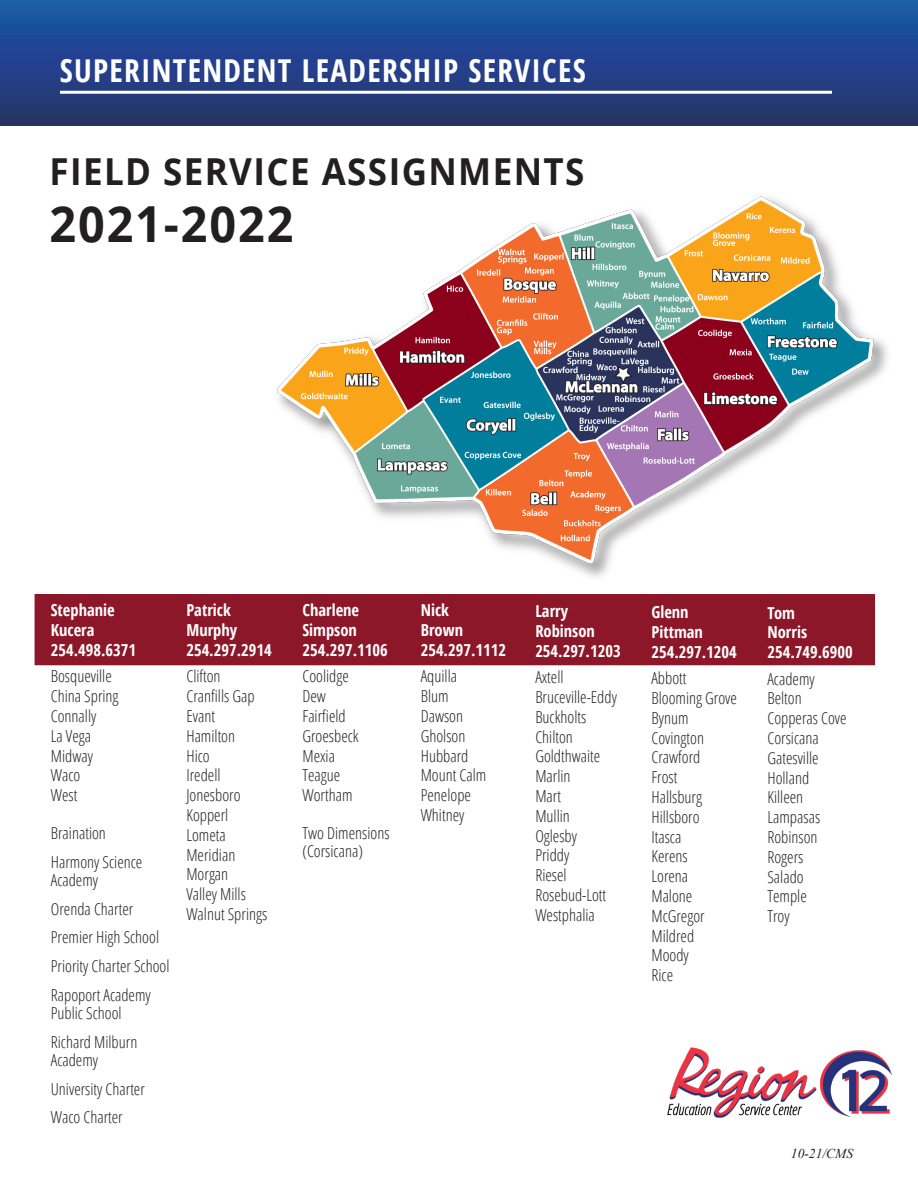
<style>
.page{position:relative;width:918px;height:1188px;background:#fff}
.page>*{position:absolute;margin:0;border:0;box-sizing:border-box;transform-origin:0 0}
.t1{font:700 49.8px "Open Sans";letter-spacing:.04em;color:#231f20;scale:.94 1}
.t2{font:700 37.2px "Open Sans";letter-spacing:.04em;color:#231f20;scale:.94 1}
.t3{font:700 condensed 31.5px "Open Sans";letter-spacing:.04em;color:#fff}
.t4{font:300 condensed 16.5px/18px "Open Sans";color:#231f20}
.t5{font:700 condensed 16.5px "Open Sans";color:#fff}
.t6{font:italic 13.5px "Times New Roman";color:#231f20}
</style>
<div class="page">
<div style="left:35px;top:594px;width:840px;height:71px;background:#8b1729"></div>
<img style="left:277px;top:196px;width:611px;height:381px">
<div style="left:0;top:0;width:918px;height:126px;background:linear-gradient(to bottom,#1959ab,#2a3269)"></div>
<hr style="left:60px;top:91px;width:772px;height:3px;background:#fff">
<img style="left:667px;top:1047px;width:225px;height:71px">
<p class="t3" style="left:60px;top:49px;width:527px">SUPERINTENDENT LEADERSHIP SERVICES</p>
<p class="t2" style="left:49px;top:145px;width:571px">FIELD SERVICE ASSIGNMENTS</p>
<p class="t1" style="left:49px;top:189px;width:261px">2021-2022</p>
<p class="t5" style="left:51px;top:599px;width:65px">Stephanie</p>
<p class="t5" style="left:51px;top:619px;width:45px">Kucera</p>
<p class="t5" style="left:51px;top:638px;width:87px">254.498.6371</p>
<p class="t4" style="left:51px;top:667px;width:63px">Bosqueville</p>
<p class="t4" style="left:51px;top:687px;width:69px">China Spring</p>
<p class="t4" style="left:51px;top:706px;width:47px">Connally</p>
<p class="t4" style="left:51px;top:726px;width:42px">La Vega</p>
<p class="t4" style="left:51px;top:746px;width:44px">Midway</p>
<p class="t4" style="left:51px;top:766px;width:31px">Waco</p>
<p class="t4" style="left:51px;top:786px;width:28px">West</p>
<p class="t4" style="left:51px;top:823px;width:57px">Braination</p>
<p class="t4" style="left:51px;top:852px;width:93px">Harmony Science<br>Academy</p>
<p class="t4" style="left:51px;top:899px;width:84px">Orenda Charter</p>
<p class="t4" style="left:51px;top:928px;width:110px">Premier High School</p>
<p class="t4" style="left:51px;top:957px;width:120px">Priority Charter School</p>
<p class="t4" style="left:51px;top:985px;width:102px">Rapoport Academy<br>Public School</p>
<p class="t4" style="left:51px;top:1032px;width:88px">Richard Milburn<br>Academy</p>
<p class="t4" style="left:51px;top:1079px;width:96px">University Charter</p>
<p class="t4" style="left:51px;top:1108px;width:73px">Waco Charter</p>
<p class="t5" style="left:186px;top:599px;width:46px">Patrick</p>
<p class="t5" style="left:186px;top:619px;width:52px">Murphy</p>
<p class="t5" style="left:186px;top:638px;width:87px">254.297.2914</p>
<p class="t4" style="left:186px;top:667px;width:36px">Clifton</p>
<p class="t4" style="left:186px;top:687px;width:70px">Cranfills Gap</p>
<p class="t4" style="left:186px;top:706px;width:30px">Evant</p>
<p class="t4" style="left:186px;top:726px;width:50px">Hamilton</p>
<p class="t4" style="left:186px;top:746px;width:25px">Hico</p>
<p class="t4" style="left:186px;top:766px;width:36px">Iredell</p>
<p class="t4" style="left:186px;top:786px;width:56px">Jonesboro</p>
<p class="t4" style="left:186px;top:805px;width:43px">Kopperl</p>
<p class="t4" style="left:186px;top:825px;width:41px">Lometa</p>
<p class="t4" style="left:186px;top:845px;width:50px">Meridian</p>
<p class="t4" style="left:186px;top:865px;width:43px">Morgan</p>
<p class="t4" style="left:186px;top:885px;width:61px">Valley Mills</p>
<p class="t4" style="left:186px;top:904px;width:82px">Walnut Springs</p>
<p class="t5" style="left:302px;top:599px;width:58px">Charlene</p>
<p class="t5" style="left:302px;top:619px;width:56px">Simpson</p>
<p class="t5" style="left:302px;top:638px;width:87px">254.297.1106</p>
<p class="t4" style="left:302px;top:667px;width:48px">Coolidge</p>
<p class="t4" style="left:302px;top:687px;width:25px">Dew</p>
<p class="t4" style="left:302px;top:706px;width:45px">Fairfield</p>
<p class="t4" style="left:302px;top:726px;width:58px">Groesbeck</p>
<p class="t4" style="left:302px;top:746px;width:34px">Mexia</p>
<p class="t4" style="left:302px;top:766px;width:39px">Teague</p>
<p class="t4" style="left:302px;top:786px;width:52px">Wortham</p>
<p class="t4" style="left:302px;top:823px;width:89px">Two Dimensions (Corsicana)</p>
<p class="t5" style="left:421px;top:599px;width:30px">Nick</p>
<p class="t5" style="left:421px;top:619px;width:44px">Brown</p>
<p class="t5" style="left:421px;top:638px;width:87px">254.297.1112</p>
<p class="t4" style="left:421px;top:667px;width:38px">Aquilla</p>
<p class="t4" style="left:421px;top:687px;width:29px">Blum</p>
<p class="t4" style="left:421px;top:707px;width:44px">Dawson</p>
<p class="t4" style="left:421px;top:726px;width:46px">Gholson</p>
<p class="t4" style="left:421px;top:746px;width:49px">Hubbard</p>
<p class="t4" style="left:421px;top:766px;width:67px">Mount Calm</p>
<p class="t4" style="left:421px;top:786px;width:52px">Penelope</p>
<p class="t4" style="left:421px;top:806px;width:45px">Whitney</p>
<p class="t5" style="left:535px;top:600px;width:34px">Larry</p>
<p class="t5" style="left:535px;top:619px;width:61px">Robinson</p>
<p class="t5" style="left:535px;top:639px;width:87px">254.297.1203</p>
<p class="t4" style="left:535px;top:668px;width:30px">Axtell</p>
<p class="t4" style="left:535px;top:688px;width:83px">Bruceville-Eddy</p>
<p class="t4" style="left:535px;top:707px;width:52px">Buckholts</p>
<p class="t4" style="left:535px;top:727px;width:39px">Chilton</p>
<p class="t4" style="left:535px;top:747px;width:66px">Goldthwaite</p>
<p class="t4" style="left:535px;top:767px;width:37px">Marlin</p>
<p class="t4" style="left:535px;top:787px;width:27px">Mart</p>
<p class="t4" style="left:535px;top:806px;width:36px">Mullin</p>
<p class="t4" style="left:535px;top:826px;width:43px">Oglesby</p>
<p class="t4" style="left:535px;top:846px;width:36px">Priddy</p>
<p class="t4" style="left:535px;top:866px;width:33px">Riesel</p>
<p class="t4" style="left:535px;top:886px;width:72px">Rosebud-Lott</p>
<p class="t4" style="left:535px;top:905px;width:61px">Westphalia</p>
<p class="t5" style="left:651px;top:601px;width:39px">Glenn</p>
<p class="t5" style="left:651px;top:620px;width:53px">Pittman</p>
<p class="t5" style="left:651px;top:640px;width:87px">254.297.1204</p>
<p class="t4" style="left:651px;top:669px;width:37px">Abbott</p>
<p class="t4" style="left:651px;top:689px;width:87px">Blooming Grove</p>
<p class="t4" style="left:651px;top:708px;width:39px">Bynum</p>
<p class="t4" style="left:651px;top:728px;width:54px">Covington</p>
<p class="t4" style="left:651px;top:748px;width:51px">Crawford</p>
<p class="t4" style="left:651px;top:768px;width:28px">Frost</p>
<p class="t4" style="left:651px;top:788px;width:52px">Hallsburg</p>
<p class="t4" style="left:651px;top:807px;width:50px">Hillsboro</p>
<p class="t4" style="left:651px;top:827px;width:31px">Itasca</p>
<p class="t4" style="left:651px;top:847px;width:38px">Kerens</p>
<p class="t4" style="left:651px;top:867px;width:38px">Lorena</p>
<p class="t4" style="left:651px;top:887px;width:42px">Malone</p>
<p class="t4" style="left:651px;top:906px;width:55px">McGregor</p>
<p class="t4" style="left:651px;top:926px;width:44px">Mildred</p>
<p class="t4" style="left:651px;top:946px;width:39px">Moody</p>
<p class="t4" style="left:651px;top:966px;width:23px">Rice</p>
<p class="t5" style="left:767px;top:601px;width:29px">Tom</p>
<p class="t5" style="left:767px;top:621px;width:41px">Norris</p>
<p class="t5" style="left:767px;top:641px;width:87px">254.749.6900</p>
<p class="t4" style="left:767px;top:669px;width:49px">Academy</p>
<p class="t4" style="left:767px;top:689px;width:36px">Belton</p>
<p class="t4" style="left:767px;top:709px;width:81px">Copperas Cove</p>
<p class="t4" style="left:767px;top:729px;width:53px">Corsicana</p>
<p class="t4" style="left:767px;top:748px;width:53px">Gatesville</p>
<p class="t4" style="left:767px;top:768px;width:43px">Holland</p>
<p class="t4" style="left:767px;top:788px;width:37px">Killeen</p>
<p class="t4" style="left:767px;top:808px;width:54px">Lampasas</p>
<p class="t4" style="left:767px;top:828px;width:52px">Robinson</p>
<p class="t4" style="left:767px;top:847px;width:38px">Rogers</p>
<p class="t4" style="left:767px;top:867px;width:38px">Salado</p>
<p class="t4" style="left:767px;top:887px;width:41px">Temple</p>
<p class="t4" style="left:767px;top:907px;width:24px">Troy</p>
<p class="t6" style="left:791px;top:1145px;width:64px">10-21/CMS</p>
</div>
